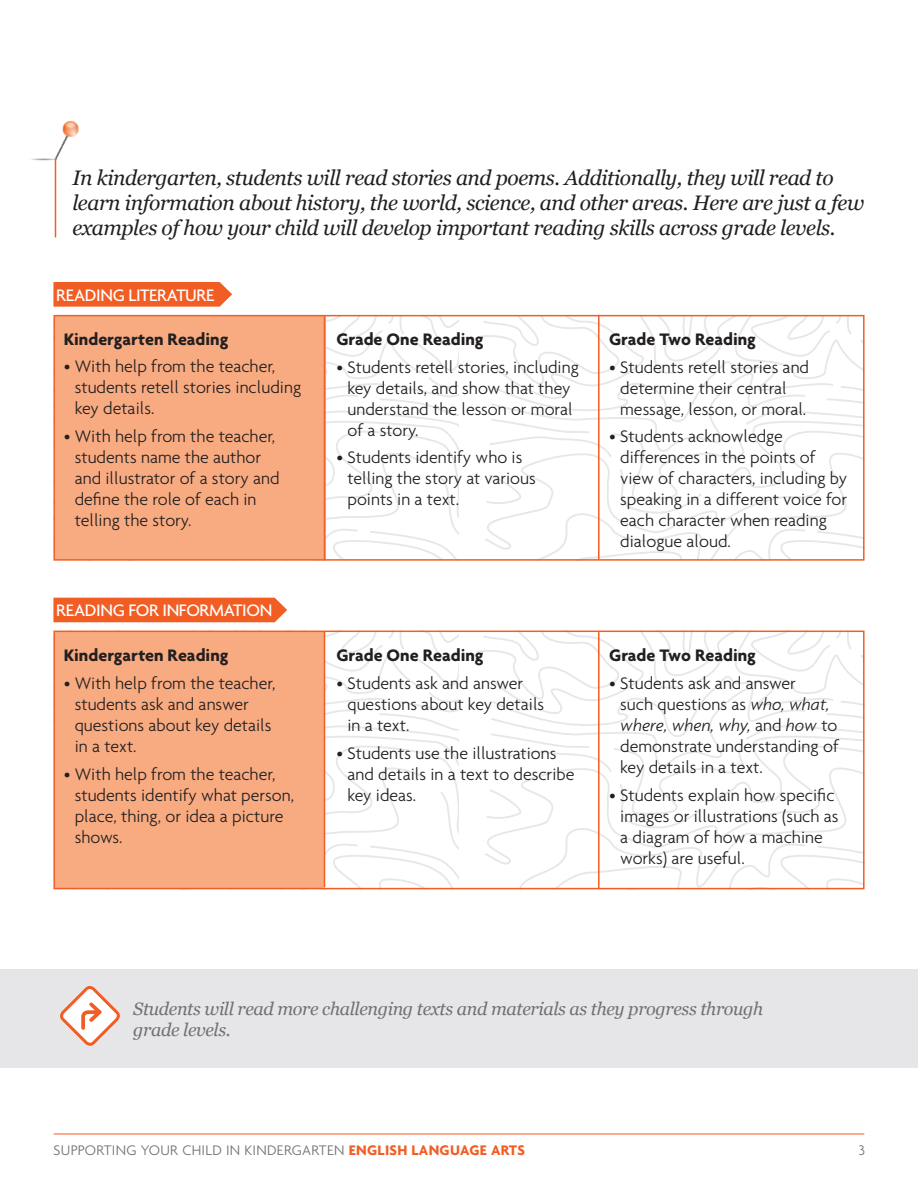
<style>
.page{position:relative;width:918px;height:1188px;background:#fff}
.page>*{position:absolute;margin:0;border:0;box-sizing:border-box;transform-origin:0 0}
.t1{font:italic 21px/25.2px "Georgia";letter-spacing:-.02em;color:#231f20}
.t2{font:300 18px/21px "Agenda";color:#231f20}
.t3{font:700 18px "Agenda";color:#231f20}
.t4{font:italic 18px/21.6px "Georgia";letter-spacing:-.02em;color:#717074}
.t5{font:500 18px "Agenda";letter-spacing:-.02em;color:#fff}
.t6{font:300 15px "Agenda";letter-spacing:.14em;color:#717074}
.s1{font-style:italic}
.s2{font-weight:700;color:#f25d24}
</style>
<div class="page">
<img style="left:31px;top:121px;width:48px;height:55px">
<svg style="left:460px;top:630px;width:404px;height:256px"></svg>
<svg style="left:53px;top:630px;width:406px;height:256px"></svg>
<svg style="left:477px;top:318px;width:385px;height:240px"></svg>
<svg style="left:325px;top:318px;width:134px;height:240px"></svg>
<div style="left:55px;top:631px;width:269px;height:257px;background:#f8ab81"></div>
<div style="left:55px;top:316px;width:270px;height:244px;background:#f8ab81"></div>
<hr style="left:55px;top:160px;width:1px;height:77px;background:#f25d24">
<div style="left:53px;top:315px;width:812px;height:246px;border:2px solid #f25d24"></div>
<div style="left:53px;top:631px;width:812px;height:258px;border:2px solid #f25d24"></div>
<hr style="left:598px;top:315px;width:2px;height:244px;background:#f25d24">
<hr style="left:598px;top:633px;width:2px;height:255px;background:#f25d24">
<hr style="left:324px;top:316px;width:1px;height:244px;background:#f25d24">
<hr style="left:324px;top:632px;width:1px;height:255px;background:#f25d24">
<hr style="left:54px;top:1134px;width:810px;height:1px;background:#f25d24">
<div style="left:0;top:969px;width:918px;height:99px;background:#e6e6e8"></div>
<svg style="left:60px;top:985px;width:60px;height:61px"></svg>
<svg style="left:53px;top:282px;width:179px;height:25px"></svg>
<div style="left:53px;top:598px;width:234px;height:24px;background:#f25d24"></div>
<p class="t1" style="left:72px;top:165px;width:794px">In kindergarten, students will read stories and poems. Additionally, they will read to learn information about history, the world, science, and other areas. Here are just a few examples of how your child will develop important reading skills across grade levels.</p>
<p class="t5" style="left:56px;top:284px;width:158px">READING LITERATURE</p>
<p class="t3" style="left:64px;top:328px;width:166px">Kindergarten Reading</p>
<p class="t2" style="left:75px;top:356px;width:228px;text-indent:-11px">• With help from the teacher, students retell stories including key details.</p>
<p class="t2" style="left:75px;top:426px;width:206px;text-indent:-11px">• With help from the teacher, students name the author and illustrator of a story and define the role of each in telling the story.</p>
<p class="t5" style="left:56px;top:599px;width:218px">READING FOR INFORMATION</p>
<p class="t3" style="left:64px;top:644px;width:166px">Kindergarten Reading</p>
<p class="t2" style="left:75px;top:672px;width:202px;text-indent:-11px">• With help from the teacher, students ask and answer questions about key details in a text.</p>
<p class="t2" style="left:75px;top:763px;width:221px;text-indent:-11px">• With help from the teacher, students identify what person, place, thing, or idea a picture shows.</p>
<p class="t3" style="left:336px;top:328px;width:149px">Grade One Reading</p>
<p class="t2" style="left:347px;top:356px;width:233px;text-indent:-11px">• Students retell stories, including key details, and show that they understand the lesson or moral of a story.</p>
<p class="t2" style="left:347px;top:447px;width:190px;text-indent:-11px">• Students identify who is telling the story at various points in a text.</p>
<p class="t3" style="left:609px;top:328px;width:148px">Grade Two Reading</p>
<p class="t2" style="left:620px;top:356px;width:190px;text-indent:-11px">• Students retell stories and determine their central message, lesson, or moral.</p>
<p class="t2" style="left:620px;top:426px;width:229px;text-indent:-11px">• Students acknowledge differences in the points of view of characters, including by speaking in a different voice for each character when reading dialogue aloud.</p>
<p class="t3" style="left:336px;top:644px;width:149px">Grade One Reading</p>
<p class="t2" style="left:347px;top:672px;width:198px;text-indent:-11px">• Students ask and answer questions about key details in a text.</p>
<p class="t2" style="left:347px;top:742px;width:228px;text-indent:-11px">• Students use the illustrations and details in a text to describe key ideas.</p>
<p class="t3" style="left:609px;top:644px;width:148px">Grade Two Reading</p>
<p class="t2" style="left:620px;top:672px;width:220px;text-indent:-11px">• Students ask and answer<br>such questions as <span class="s1">who, what, where, when, why,</span> and <span class="s1">how</span> to demonstrate understanding of key details in a text.</p>
<p class="t2" style="left:620px;top:784px;width:220px;text-indent:-11px">• Students explain how specific images or illustrations (such as a diagram of how a machine works) are useful.</p>
<p class="t4" style="left:133px;top:998px;width:632px">Students will read more challenging texts and materials as they progress through grade levels.</p>
<p class="t6" style="left:54px;top:1142px;width:472px">supporti ng your chi ld In Ki ndergarten <span class="s2">ENGLISH Language arts</span></p>
<p class="t6" style="left:859px;top:1142px;width:8px">3</p>
</div>
